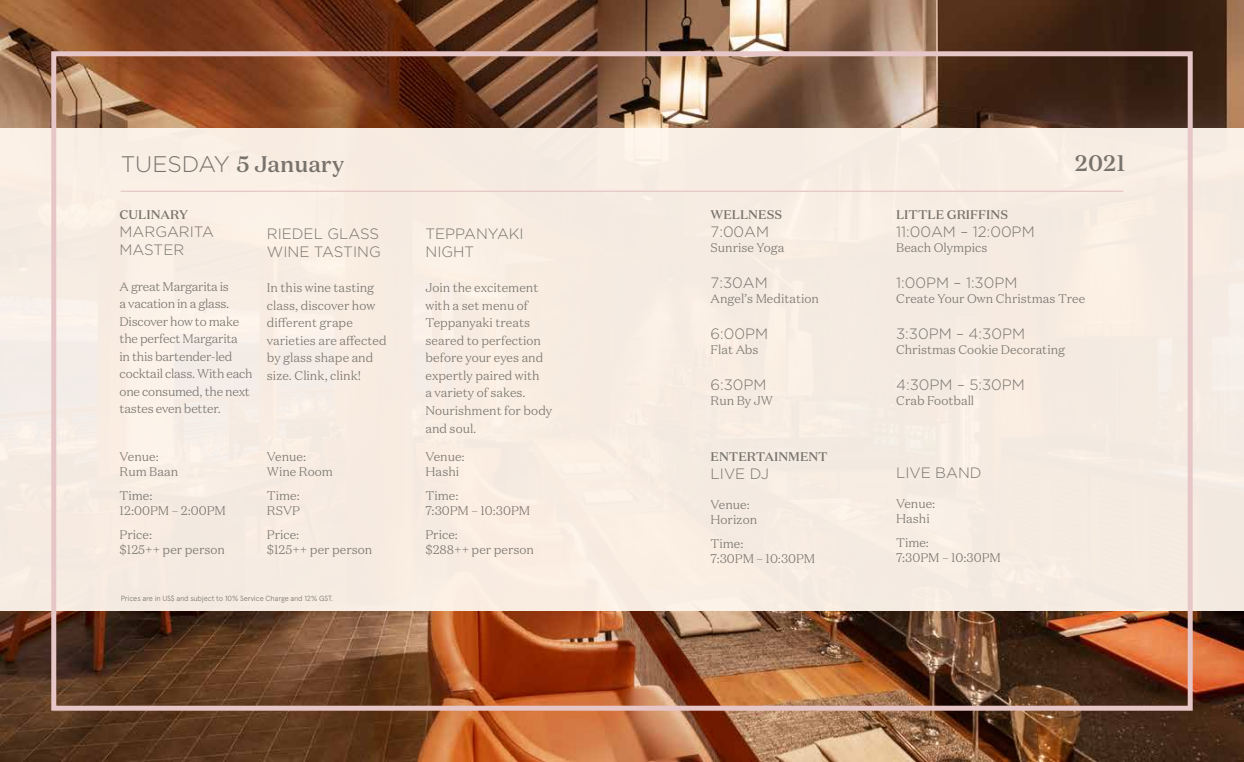
<style>
.page{position:relative;width:1244px;height:762px;background:#fff}
.page>*{position:absolute;margin:0;border:0;box-sizing:border-box;transform-origin:0 0}
.t1{font:500 22.5px "Domaine Text";color:#77736c}
.t2{font:300 15px/18px "Gotham";color:#77736c}
.t3{font:300 12.5px/17.5px "Domaine Text";color:#77736c}
.t4{font:300 12.5px/17.5px "Domaine Text";letter-spacing:-.02em;color:#77736c}
.t5{font:500 12.5px "Domaine Text";color:#77736c}
.t6{font:300 7.5px "Apercu Pro";letter-spacing:-.025em;color:#77736c}
.s1{font-family:"Gotham";font-weight:300}
</style>
<div class="page">
<img style="left:0;top:1px;width:1243px;height:760px">
<div style="left:0;top:129px;width:1244px;height:482px;background:#f7ece2"></div>
<div style="left:51px;top:51px;width:1141px;height:660px;border:5px solid #e7c6c7"></div>
<hr style="left:121px;top:191px;width:1002px;height:1px;background:#e7c6c7">
<h1 class="t1" style="left:121px;top:149px;width:225px"><span class="s1">TUESDAY</span> 5 January</h1>
<p class="t5" style="left:120px;top:207px;width:70px">CULINARY</p>
<p class="t2" style="left:120px;top:223px;width:96px">MARGARITA<br>MASTER</p>
<p class="t4" style="left:120px;top:278px;width:135px">A great Margarita is<br>a vacation in a glass.<br>Discover how to make the perfect Margarita<br>in this bartender-led cocktail class. With each one consumed, the next tastes even better.</p>
<p class="t2" style="left:267px;top:224px;width:115px">RIEDEL GLASS<br>WINE TASTING</p>
<p class="t3" style="left:267px;top:279px;width:121px">In this wine tasting class, discover how different grape varieties are affected by glass shape and size. Clink, clink!</p>
<p class="t3" style="left:120px;top:449px;width:60px;line-height:15px">Venue:<br>Rum Baan</p>
<p class="t3" style="left:120px;top:488px;width:108px;line-height:15px">Time:<br>12:00PM – 2:00PM</p>
<p class="t3" style="left:120px;top:527px;width:107px;line-height:15px">Price:<br>$125++ per person</p>
<p class="t3" style="left:267px;top:449px;width:68px;line-height:15px">Venue:<br>Wine Room</p>
<p class="t3" style="left:267px;top:488px;width:35px;line-height:15px">Time:<br>RSVP</p>
<p class="t3" style="left:267px;top:527px;width:107px;line-height:15px">Price:<br>$125++ per person</p>
<p class="t6" style="left:121px;top:592px;width:214px">Prices are in US$ and subject to 10% Service Charge and 12% GST.</p>
<p class="t2" style="left:425px;top:224px;width:100px">TEPPANYAKI<br>NIGHT</p>
<p class="t3" style="left:425px;top:279px;width:128px">Join the excitement with a set menu of<br>Teppanyaki treats seared to perfection before your eyes and expertly paired with<br>a variety of sakes.<br>Nourishment for body and soul.</p>
<p class="t3" style="left:425px;top:449px;width:41px;line-height:15px">Venue:<br>Hashi</p>
<p class="t3" style="left:425px;top:488px;width:106px;line-height:15px">Time:<br>7:30PM – 10:30PM</p>
<p class="t3" style="left:425px;top:527px;width:110px;line-height:15px">Price:<br>$288++ per person</p>
<p class="t5" style="left:710px;top:207px;width:73px">WELLNESS</p>
<p class="t2" style="left:710px;top:223px;width:60px">7:00AM</p>
<p class="t3" style="left:710px;top:239px;width:75px">Sunrise Yoga</p>
<p class="t2" style="left:710px;top:274px;width:59px">7:30AM</p>
<p class="t3" style="left:710px;top:290px;width:110px">Angel’s Meditation</p>
<p class="t2" style="left:710px;top:325px;width:59px">6:00PM</p>
<p class="t3" style="left:710px;top:341px;width:49px">Flat Abs</p>
<p class="t2" style="left:710px;top:376px;width:58px">6:30PM</p>
<p class="t3" style="left:710px;top:392px;width:64px">Run By JW</p>
<p class="t5" style="left:710px;top:449px;width:119px">ENTERTAINMENT</p>
<p class="t2" style="left:710px;top:465px;width:60px">LIVE DJ</p>
<p class="t3" style="left:710px;top:497px;width:48px;line-height:15px">Venue:<br>Horizon</p>
<p class="t3" style="left:710px;top:536px;width:106px;line-height:15px">Time:<br>7:30PM – 10:30PM</p>
<h1 class="t1" style="left:1075px;top:149px;width:52px">2021</h1>
<p class="t5" style="left:896px;top:207px;width:114px">LITTLE GRIFFINS</p>
<p class="t2" style="left:896px;top:223px;width:140px">11:00AM – 12:00PM</p>
<p class="t3" style="left:896px;top:239px;width:93px">Beach Olympics</p>
<p class="t2" style="left:896px;top:274px;width:123px">1:00PM – 1:30PM</p>
<p class="t3" style="left:896px;top:290px;width:191px">Create Your Own Christmas Tree</p>
<p class="t2" style="left:896px;top:325px;width:130px">3:30PM – 4:30PM</p>
<p class="t3" style="left:896px;top:341px;width:171px">Christmas Cookie Decorating</p>
<p class="t2" style="left:896px;top:376px;width:130px">4:30PM – 5:30PM</p>
<p class="t3" style="left:896px;top:392px;width:80px">Crab Football</p>
<p class="t2" style="left:896px;top:463px;width:87px">LIVE BAND</p>
<p class="t3" style="left:896px;top:496px;width:41px;line-height:15px">Venue:<br>Hashi</p>
<p class="t3" style="left:896px;top:535px;width:106px;line-height:15px">Time:<br>7:30PM – 10:30PM</p>
</div>
